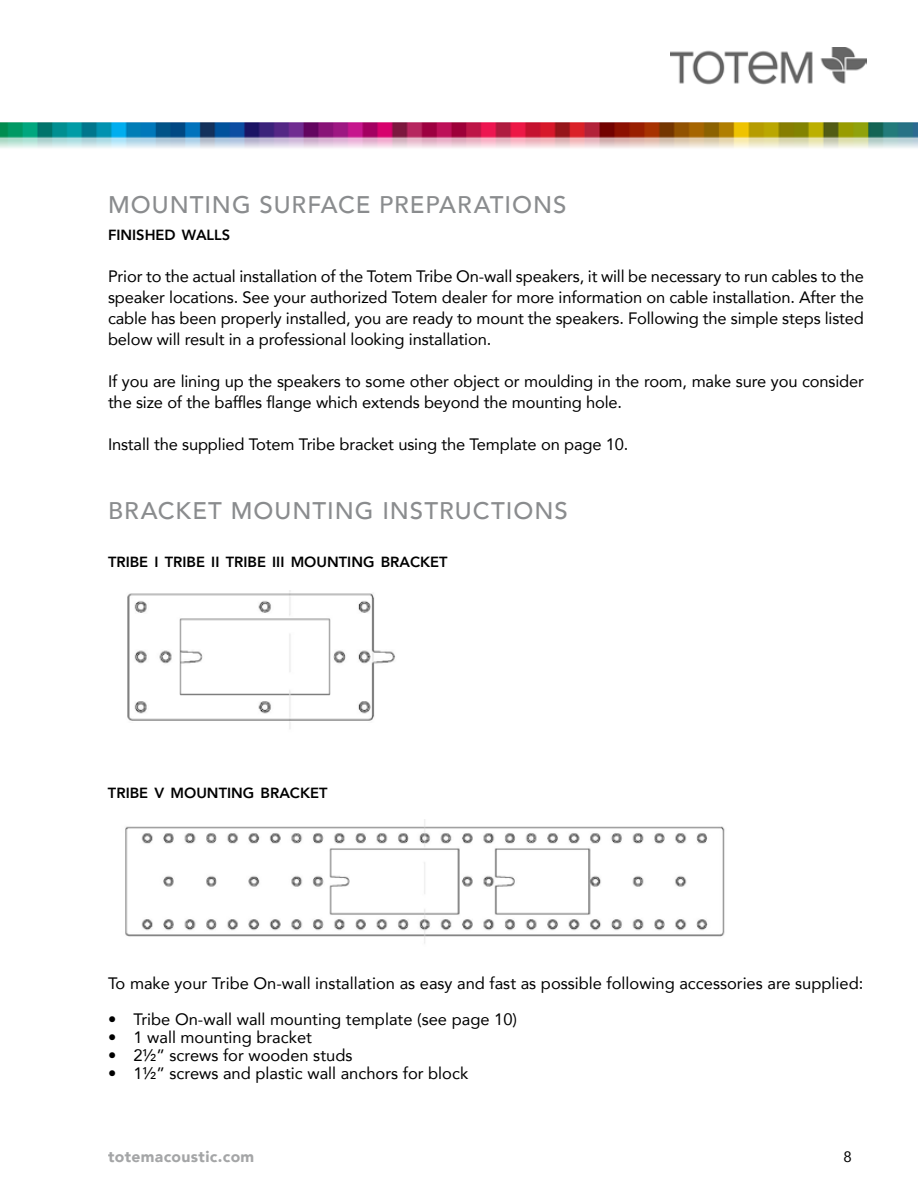
<style>
.page{position:relative;width:918px;height:1188px;background:#fff}
.page>*{position:absolute;margin:0;border:0;box-sizing:border-box;transform-origin:0 0}
.t1{font:500 24px "Avenir";letter-spacing:.04em;color:#8a8c8e}
.t2{font:16.5px/21px "Avenir";letter-spacing:-.01em;color:#000;text-align:justify}
.t3{font:900 15.75px "Avenir";letter-spacing:.02em;color:#757779}
.t4{font:15px "Avenir";color:#000}
.t5{font:800 14.7px "Avenir";color:#000}
</style>
<div class="page">
<img style="left:670px;top:48px;width:197px;height:37px">
<img style="left:0;top:122px;width:918px;height:26px">
<img style="left:125px;top:820px;width:600px;height:124px">
<img style="left:127px;top:591px;width:268px;height:138px">
<h1 class="t1" style="left:108px;top:184px;width:460px">MOUNTING SURFACE PREPARATIONS</h1>
<p class="t5" style="left:108px;top:223px;width:124px">FINISHED WALLS</p>
<p class="t2" style="left:108px;top:265px;width:758px">Prior to the actual installation of the Totem Tribe On-wall speakers, it will be necessary to run cables to the speaker locations. See your authorized Totem dealer for more information on cable installation. After the cable has been properly installed, you are ready to mount the speakers. Following the simple steps listed below will result in a professional looking installation.</p>
<p class="t2" style="left:108px;top:370px;width:758px">If you are lining up the speakers to some other object or moulding in the room, make sure you consider the size of the baffles flange which extends beyond the mounting hole.</p>
<p class="t2" style="left:108px;top:433px;width:522px">Install the supplied Totem Tribe bracket using the Template on page 10.</p>
<h1 class="t1" style="left:108px;top:490px;width:461px">BRACKET MOUNTING INSTRUCTIONS</h1>
<p class="t5" style="left:108px;top:550px;width:341px">TRIBE I TRIBE II TRIBE III MOUNTING BRACKET</p>
<p class="t5" style="left:108px;top:781px;width:221px">TRIBE V MOUNTING BRACKET</p>
<p class="t2" style="left:108px;top:972px;width:757px">To make your Tribe On-wall installation as easy and fast as possible following accessories are supplied:</p>
<p class="t2" style="left:108px;top:1008px;width:411px">• Tribe On-wall wall mounting template (see page 10)</p>
<p class="t2" style="left:108px;top:1026px;width:206px">• 1 wall mounting bracket</p>
<p class="t2" style="left:108px;top:1044px;width:246px">• 2½” screws for wooden studs</p>
<p class="t2" style="left:108px;top:1062px;width:362px">• 1½” screws and plastic wall anchors for block</p>
<p class="t3" style="left:108px;top:1143px;width:148px">totemacoustic.com</p>
<p class="t4" style="left:844px;top:1145px;width:10px">8</p>
</div>
